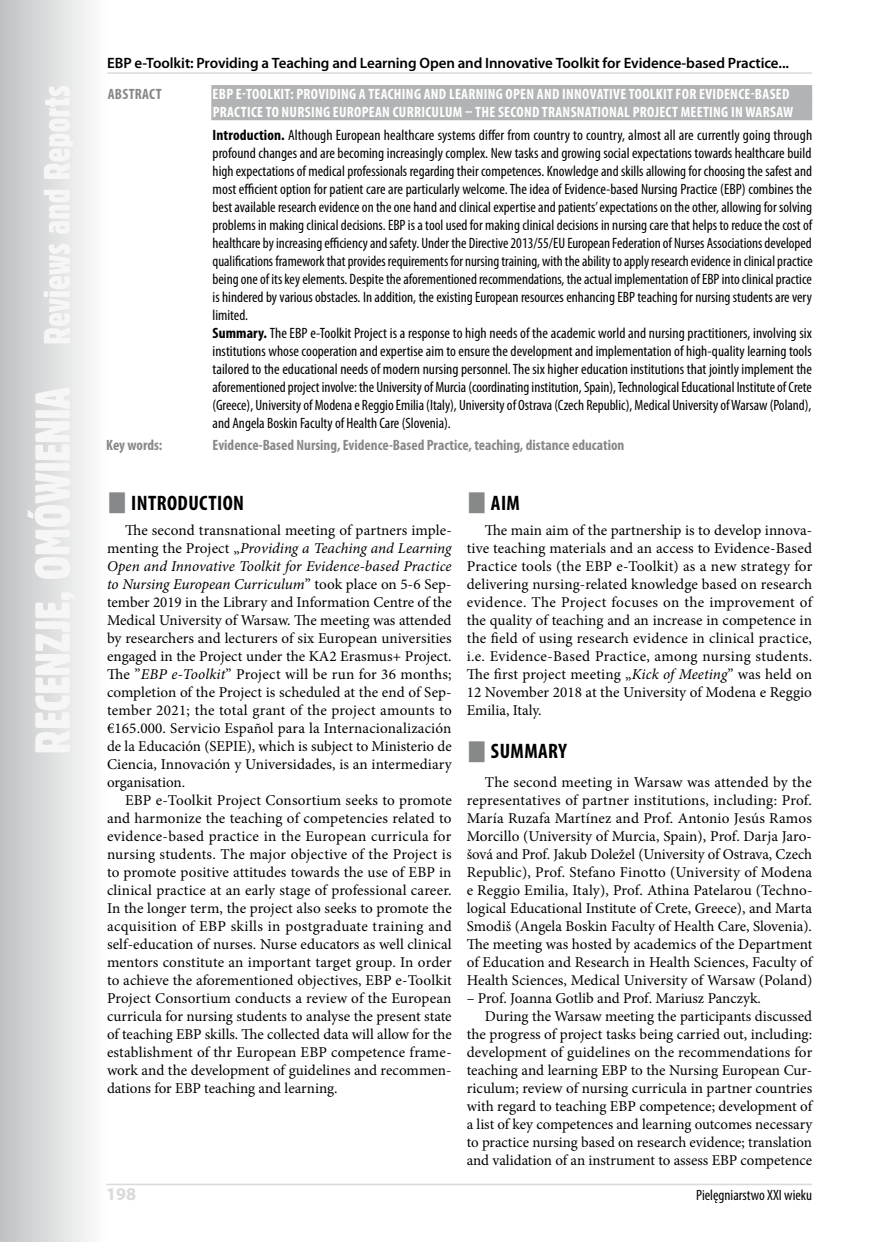
<style>
.page{position:relative;width:876px;height:1242px;background:#fff}
.page>*{position:absolute;margin:0;border:0;box-sizing:border-box;transform-origin:0 0}
.t1{font:700 condensed 21px "Myriad Pro";letter-spacing:.02em;color:#000}
.t2{font:700 18px "Myriad Pro";color:#d9dadb}
.t3{font:15px/18px "Minion Pro";color:#000;text-align:justify}
.t4{font:condensed 15px/18px "Myriad Pro";color:#000}
.t5{font:700 condensed 15px "Myriad Pro";letter-spacing:.02em;color:#fff}
.t6{font:600 15px "Myriad Pro";letter-spacing:-.01em;color:#000}
.t7{font:700 condensed 15px "Myriad Pro";color:#87888a}
.s1{font-weight:700;color:#fff}
.s2{font-weight:700}
.s3{font-style:italic}
</style>
<div class="page">
<svg style="left:0;top:0;width:90px;height:1242px;background:#d8d9da"></svg>
<svg style="left:28px;top:86px;width:46px;height:666px"></svg>
<hr style="left:106px;top:1183px;width:706px;height:2px;background:#d9dadb">
<hr style="left:107px;top:72px;width:705px;height:2px;background:#d9dadb">
<div style="left:211px;top:85px;width:601px;height:18px;background:#b1b3b4"></div>
<div style="left:211px;top:102px;width:601px;height:18px;background:#b1b3b4"></div>
<p class="t6" style="left:107px;top:53px;width:683px">EBP e-Toolkit: Providing a Teaching and Learning Open and Innovative Toolkit for Evidence-based Practice...</p>
<p class="t7" style="left:108px;top:85px;width:14px">ABSTRACT</p>
<p class="t5" style="left:213px;top:85px;width:120px">EBP E-TOOLKIT: PROVIDING</p>
<p class="t5" style="left:359px;top:85px;width:24px">A TEACHING</p>
<p class="t5" style="left:424px;top:85px;width:39px">AND LEARNING</p>
<p class="t5" style="left:506px;top:85px;width:214px">OPEN AND INNOVATIVE TOOLKIT FOR EVIDENCE</p>
<p class="t5" style="left:751px;top:85px;width:12px">-BASED</p>
<p class="t5" style="left:213px;top:103px;width:15px">PRACTICE</p>
<p class="t5" style="left:266px;top:103px;width:32px">TO NURSING</p>
<p class="t5" style="left:333px;top:103px;width:15px">EUROPEAN</p>
<p class="t5" style="left:393px;top:103px;width:15px">CURRICULUM</p>
<p class="t5" style="left:465px;top:103px;width:41px">– THE SECOND</p>
<p class="t5" style="left:542px;top:103px;width:8px">TRANSNATIONAL</p>
<p class="t5" style="left:633px;top:103px;width:8px">PROJECT</p>
<p class="t5" style="left:681px;top:103px;width:8px">MEETING</p>
<p class="t4" style="left:213px;top:101px;width:601px;line-height:22.2px;text-indent:518px"><span class="s1">IN WARSAW<br></span><span class="s2">INTRODUCTION.</span> Although European healthcare systems differ from country to country, almost all are currently going through</p>
<p class="t4" style="left:213px;top:143px;width:602px">profound changes and are becoming increasingly complex. New tasks and growing social expectations towards healthcare build high expectations of medical professionals regarding their competences. Knowledge and skills allowing for choosing the safest and most efficient option for patient care are particularly welcome. The idea of Evidence-based Nursing Practice (EBP) combines the best available research evidence on the one hand and clinical expertise and patients’ expectations on the other, allowing for solving problems in making clinical decisions. EBP is a tool used for making clinical decisions in nursing care that helps to reduce the cost of healthcare by increasing efficiency and safety. Under the Directive 2013/55/EU European Federation of Nurses Associations developed qualifications framework that provides requirements for nursing training, with the ability to apply research evidence in clinical practice being one of its key elements. Despite the aforementioned recommendations, the actual implementation of EBP into clinical practice is hindered by various obstacles. In addition, the existing European resources enhancing EBP teaching for nursing students are very limited.<br><span class="s2">SUMMARY.</span> The EBP e-Toolkit Project is a response to high needs of the academic world and nursing practitioners, involving six institutions whose cooperation and expertise aim to ensure the development and implementation of high-quality learning tools tailored to the educational needs of modern nursing personnel. The six higher education institutions that jointly implement the aforementioned project involve: the University of Murcia (coordinating institution, Spain), Technological Educational Institute of Crete (Greece), University of Modena e Reggio Emilia (Italy), University of Ostrava (Czech Republic), Medical University of Warsaw (Poland), and Angela Boskin Faculty of Health Care (Slovenia).</p>
<p class="t7" style="left:106px;top:435px;width:58px">KEY WORDS:</p>
<p class="t7" style="left:213px;top:435px;width:413px">EVIDENCE-BASED NURSING, EVIDENCE-BASED PRACTICE, TEACHING, DISTANCE EDUCATION</p>
<h1 class="t1" style="left:131px;top:490px;width:114px">INTRODUCTION</h1>
<p class="t3" style="left:107px;top:521px;width:346px;text-indent:18px">The second transnational meeting of partners imple&shy;menting the Project „<span class="s3">Providing a Teaching and Learning Open and Innovative Toolkit for Evidence-based Practice to Nursing European Curriculum</span>” took place on 5-6 Sep&shy;tember 2019 in the Library and Information Centre of the Medical University of Warsaw. The meeting was attended by researchers and lecturers of six European universities engaged in the Project under the KA2 Erasmus+ Project.<br>The ”<span class="s3">EBP e-Toolkit</span>” Project will be run for 36 months; completion of the Project is scheduled at the end of Sep&shy;tember 2021; the total grant of the project amounts to €165.000. Servicio Español para la Internacionalización de la Educación (SEPIE), which is subject to Ministerio de Ciencia, Innovación y Universidades, is an intermediary organisation.</p>
<p class="t3" style="left:107px;top:791px;width:346px;text-indent:18px">EBP e-Toolkit Project Consortium seeks to promote and harmonize the teaching of competencies related to evidence-based practice in the European curricula for nursing students. The major objective of the Project is to promote positive attitudes towards the use of EBP in clinical practice at an early stage of professional career.<br>In the longer term, the project also seeks to promote the acquisition of EBP skills in postgraduate training and self-education of nurses. Nurse educators as well clinical mentors constitute an important target group. In order to achieve the aforementioned objectives, EBP e-Toolkit Project Consortium conducts a review of the European curricula for nursing students to analyse the present state of teaching EBP skills. The collected data will allow for the establishment of thr European EBP competence frame&shy;work and the development of guidelines and recommen&shy;dations for EBP teaching and learning.</p>
<h1 class="t1" style="left:491px;top:490px;width:31px">AIM</h1>
<p class="t3" style="left:467px;top:521px;width:347px;text-indent:18px">The main aim of the partnership is to develop innova&shy;tive teaching materials and an access to Evidence-Based Practice tools (the EBP e-Toolkit) as a new strategy for delivering nursing-related knowledge based on research evidence. The Project focuses on the improvement of the quality of teaching and an increase in competence in the field of using research evidence in clinical practice, i.e. Evidence-Based Practice, among nursing students.<br>The first project meeting „<span class="s3">Kick of Meeting</span>” was held on 12 November 2018 at the University of Modena e Reggio Emilia, Italy.</p>
<h1 class="t1" style="left:491px;top:738px;width:13px">SUMMAR</h1>
<h1 class="t1" style="left:558px;top:738px;width:10px">Y</h1>
<p class="t3" style="left:467px;top:773px;width:347px;text-indent:18px">The second meeting in Warsaw was attended by the representatives of partner institutions, including: Prof.<br>María Ruzafa Martínez and Prof. Antonio Jesús Ramos Morcillo (University of Murcia, Spain), Prof. Darja Jaro&shy;šová and Prof. Jakub Doležel (University of Ostrava, Czech Republic), Prof. Stefano Finotto (University of Modena e Reggio Emilia, Italy), Prof. Athina Patelarou (Techno&shy;logical Educational Institute of Crete, Greece), and Marta Smodiš (Angela Boskin Faculty of Health Care, Slovenia).<br>The meeting was hosted by academics of the Department of Education and Research in Health Sciences, Faculty of Health Sciences, Medical University of Warsaw (Poland)</p>
<p class="t3" style="left:467px;top:989px;width:296px">– Prof. Joanna Gotlib and Prof. Mariusz Panczyk.</p>
<p class="t3" style="left:485px;top:1007px;width:329px">During the Warsaw meeting the participants discussed</p>
<p class="t3" style="left:467px;top:1025px;width:347px">the progress of project tasks being carried out, including:</p>
<p class="t3" style="left:467px;top:1043px;width:347px">development of guidelines on the recommendations for</p>
<p class="t3" style="left:467px;top:1061px;width:347px">teaching and learning EBP to the Nursing European Cur-</p>
<p class="t3" style="left:467px;top:1079px;width:347px">riculum; review of nursing curricula in partner countries</p>
<p class="t3" style="left:467px;top:1097px;width:347px">with regard to teaching EBP competence; development of</p>
<p class="t3" style="left:467px;top:1115px;width:347px">a list of key competences and learning outcomes necessary</p>
<p class="t3" style="left:467px;top:1133px;width:347px">to practice nursing based on research evidence; translation</p>
<p class="t3" style="left:467px;top:1151px;width:347px">and validation of an instrument to assess EBP competence</p>
<p class="t2" style="left:106px;top:1182px;width:31px">198</p>
<p class="t4" style="left:696px;top:1186px;width:118px">Pielęgniarstwo XXI wieku</p>
</div>
